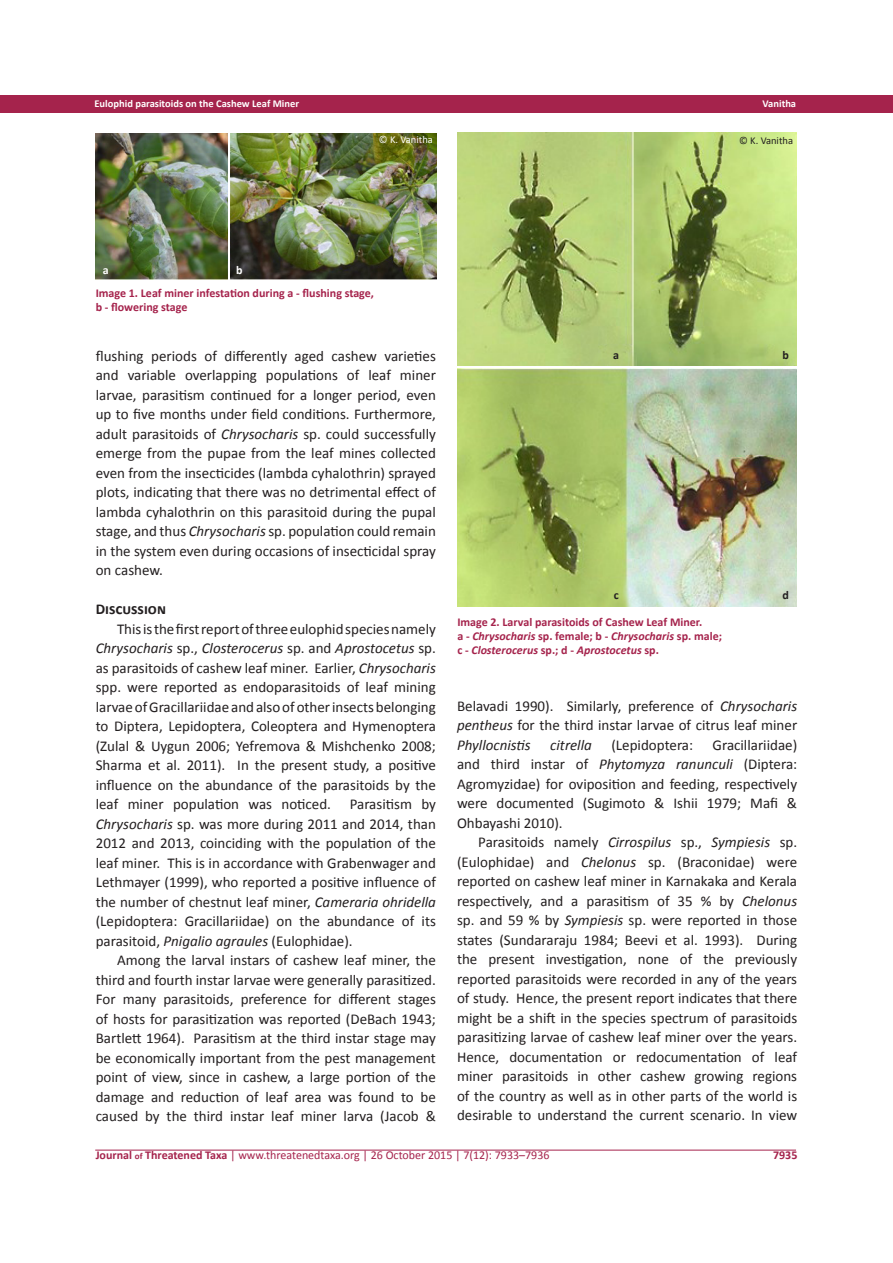
<style>
.page{position:relative;width:893px;height:1263px;background:#fff}
.page>*{position:absolute;margin:0;border:0;box-sizing:border-box;transform-origin:0 0}
.t1{font:15px/19.5px "Calibri";color:#231f20;text-align:justify}
.t2{font:700 15px "Calibri";color:#231f20}
.t3{font:italic 15px "Calibri";color:#231f20}
.t4{font:700 12px "Calibri";color:#a5234c}
.t5{font:italic 700 12px "Calibri";color:#a5234c}
.t6{font:12px "Calibri";color:#a5234c}
.t7{font:700 12px "Calibri";color:#231f20}
.t8{font:700 12px "Calibri";color:#fff}
.t9{font:700 10.5px "Calibri";color:#fff}
.t10{font:10.5px "Calibri";color:#fff}
.t11{font:10.5px "Calibri";color:#231f20}
.s1{font-style:italic}
.s2{font-style:normal}
.s3{font-weight:700}
.s4{font-weight:700;font-size:9px}
</style>
<div class="page">
<div style="left:0;top:95px;width:893px;height:18px;background:#a5234c"></div>
<hr style="left:95px;top:1150px;width:701px;height:1px;background:#a5234c">
<img style="left:96px;top:133px;width:132px;height:147px">
<img style="left:231px;top:133px;width:205px;height:147px">
<img style="left:457px;top:132px;width:339px;height:234px">
<img style="left:457px;top:368px;width:339px;height:238px">
<p class="t9" style="left:94px;top:97px;width:206px">Eulophid parasitoids on the Cashew Leaf Miner</p>
<p class="t9" style="left:763px;top:97px;width:35px">Vanitha</p>
<p class="t8" style="left:103px;top:263px;width:7px">a</p>
<p class="t8" style="left:236px;top:263px;width:8px">b</p>
<p class="t10" style="left:379px;top:133px;width:55px">© K. Vanitha</p>
<p class="t11" style="left:739px;top:134px;width:55px">© K. Vanitha</p>
<p class="t4" style="left:96px;top:285px;width:280px">Image 1. Leaf miner infestation during a - flushing stage,</p>
<p class="t4" style="left:96px;top:300px;width:93px">b - flowering stage</p>
<p class="t1" style="left:96px;top:346px;width:342px">flushing periods of differently aged cashew varieties and variable overlapping populations of leaf miner larvae, parasitism continued for a longer period, even up to five months under field conditions. Furthermore, adult parasitoids of <span class="s1">Chrysocharis</span> sp. could successfully emerge from the pupae from the leaf mines collected even from the insecticides (lambda cyhalothrin) sprayed plots, indicating that there was no detrimental effect of lambda cyhalothrin on this parasitoid during the pupal stage, and thus <span class="s1">Chrysocharis</span> sp. population could remain in the system even during occasions of insecticidal spray on cashew.</p>
<p class="t2" style="left:96px;top:600px;width:72px">Discussion</p>
<p class="t1" style="left:96px;top:619px;width:342px;text-indent:21px">This is the first report of three eulophid species namely <span class="s1">Chrysocharis</span> sp., <span class="s1">Closterocerus</span> sp. and <span class="s1">Aprostocetus</span> sp. as parasitoids of cashew leaf miner. Earlier, <span class="s1">Chrysocharis </span>spp. were reported as endoparasitoids of leaf mining larvae of Gracillariidae and also of other insects belonging to Diptera, Lepidoptera, Coleoptera and Hymenoptera (Zulal &amp; Uygun 2006; Yefremova &amp; Mishchenko 2008; Sharma et al. 2011). In the present study, a positive influence on the abundance of the parasitoids by the leaf miner population was noticed. Parasitism by <span class="s1">Chrysocharis</span> sp. was more during 2011 and 2014, than 2012 and 2013, coinciding with the population of the leaf miner. This is in accordance with Grabenwager and Lethmayer (1999), who reported a positive influence of the number of chestnut leaf miner, <span class="s1">Cameraria ohridella </span>(Lepidoptera: Gracillariidae) on the abundance of its parasitoid, <span class="s1">Pnigalio agraules</span> (Eulophidae).</p>
<p class="t1" style="left:96px;top:951px;width:342px;text-indent:21px">Among the larval instars of cashew leaf miner, the third and fourth instar larvae were generally parasitized.<br>For many parasitoids, preference for different stages of hosts for parasitization was reported (DeBach 1943; Bartlett 1964). Parasitism at the third instar stage may be economically important from the pest management point of view, since in cashew, a large portion of the damage and reduction of leaf area was found to be caused by the third instar leaf miner larva (Jacob &amp;</p>
<p class="t7" style="left:613px;top:347px;width:7px">a</p>
<p class="t7" style="left:782px;top:347px;width:8px">b</p>
<p class="t7" style="left:614px;top:587px;width:7px">c</p>
<p class="t7" style="left:782px;top:587px;width:8px">d</p>
<p class="t4" style="left:457px;top:614px;width:246px">Image 2. Larval parasitoids of Cashew Leaf Miner.</p>
<p class="t5" style="left:457px;top:628px;width:266px"><span class="s2">a -</span> Chrysocharis <span class="s2">sp. female; b -</span> Chrysocharis <span class="s2">sp. male;</span></p>
<p class="t5" style="left:457px;top:643px;width:203px"><span class="s2">c -</span> Closterocerus <span class="s2">sp.; d -</span> Aprostocetus <span class="s2">sp.</span></p>
<p class="t1" style="left:457px;top:696px;width:342px">Belavadi 1990). Similarly, preference of <span class="s1">Chrysocharis pentheus</span> for the third instar larvae of citrus leaf miner <span class="s1">Phyllocnistis</span></p>
<p class="t1" style="left:457px;top:735px;width:342px;text-indent:256px">Gracillariidae) and third instar of <span class="s1">Phytomyza ranunculi</span> (Diptera:<br>Agromyzidae) for oviposition and feeding, respectively were documented (Sugimoto &amp; Ishii 1979; Mafi &amp; Ohbayashi 2010).</p>
<p class="t1" style="left:457px;top:833px;width:342px;text-indent:21px">Parasitoids namely <span class="s1">Cirrospilus</span> sp., <span class="s1">Sympiesis</span> sp. (Eulophidae) and <span class="s1">Chelonus</span> sp. (Braconidae) were reported on cashew leaf miner in Karnakaka and Kerala respectively, and a parasitism of 35 % by <span class="s1">Chelonus </span>sp. and 59 % by <span class="s1">Sympiesis</span> sp. were reported in those states (Sundararaju 1984; Beevi et al. 1993). During the present investigation, none of the previously reported parasitoids were recorded in any of the years of study. Hence, the present report indicates that there might be a shift in the species spectrum of parasitoids parasitizing larvae of cashew leaf miner over the years.<br>Hence, documentation or redocumentation of leaf miner parasitoids in other cashew growing regions of the country as well as in other parts of the world is desirable to understand the current scenario. In view</p>
<p class="t3" style="left:550px;top:734px;width:43px">citrella</p>
<p class="t1" style="left:611px;top:735px;width:83px">(Lepidoptera:</p>
<p class="t6" style="left:96px;top:1148px;width:455px"><span class="s3">Journal</span> <span class="s4">of</span> <span class="s3">Threatened Taxa</span> | www.threatenedtaxa.org | 26 October 2015 | 7(12): 7933–7936</p>
<p class="t4" style="left:773px;top:1148px;width:26px">7935</p>
</div>
